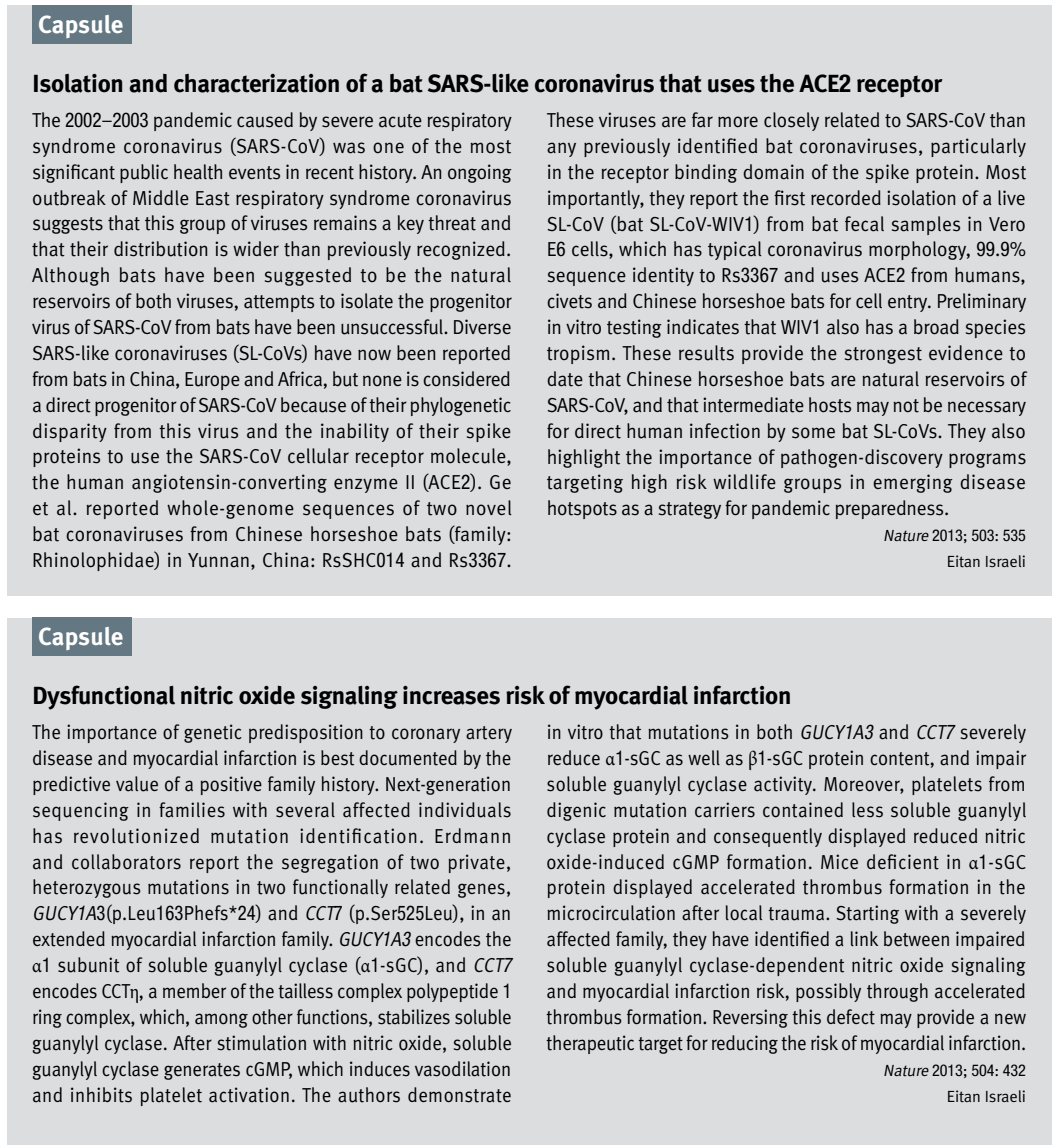
<style>
.page{position:relative;width:1056px;height:1145px;background:#fff}
.page>*{position:absolute;margin:0;border:0;box-sizing:border-box;transform-origin:0 0}
.t1{font:700 24.75px "Meta";letter-spacing:-.01em;color:#000}
.t2{font:700 24.75px "Meta";color:#fff}
.t3{font:20.25px/25.9px "Meta Normal";letter-spacing:.01em;color:#000;text-align:justify;scale:.95 1}
.t4{font:20.25px/25.9px "Meta Normal";letter-spacing:.01em;color:#000;scale:.92 1}
.t5{font:20.25px "Meta Normal";letter-spacing:.03em;color:#000;scale:.92 1}
.t6{font:20.25px "Meta Normal";letter-spacing:.06em;color:#000;scale:.92 1}
.t7{font:italic 20.25px "Meta Normal";color:#000;scale:.92 1}
.t8{font:italic condensed 20.25px "Helvetica Neue";color:#000;scale:.92 1}
.t9{font:condensed 16.2px "Helvetica Neue";letter-spacing:-.005em;color:#000}
.t10{font:16.2px "Meta Normal";letter-spacing:-.005em;color:#000}
.s1{font-family:"Helvetica Neue";font-stretch:condensed}
.s2{font-family:"Meta Normal";font-style:italic;font-stretch:normal}
.s3{font-family:"Meta Normal";font-stretch:normal}
.s4{font-style:italic}
.s5{font-family:"Helvetica Neue";font-style:italic;font-stretch:condensed}
.s6{font-family:"Minion Pro"}
.s7{font-style:normal}
</style>
<div class="page">
<div style="left:7px;top:5px;width:1045px;height:591px;background:#dcddde"></div>
<div style="left:32px;top:5px;width:99px;height:39px;background:#647883"></div>
<div style="left:7px;top:617px;width:1045px;height:527px;background:#dcddde"></div>
<div style="left:32px;top:617px;width:99px;height:39px;background:#647883"></div>
<p class="t2" style="left:38px;top:10px;width:87px">Capsule</p>
<p class="t1" style="left:484px;top:69px;width:331px">-like coronavirus that uses the ACE</p>
<p class="t1" style="left:33px;top:69px;width:410px">Isolation and characterization of a bat SARS</p>
<p class="t1" style="left:839px;top:69px;width:105px"><span class="s1">2</span> receptor</p>
<p class="t3" style="left:32px;top:107px;width:507px">The <span class="s1">2002</span>–<span class="s1">2003</span> pandemic caused by severe acute respiratory syndrome coronavirus (SARS-CoV) was one of the most significant public health events in recent history. An ongoing outbreak of Middle East respiratory syndrome coronavirus suggests that this group of viruses remains a key threat and that their distribution is wider than previously recognized.<br>Although bats have been suggested to be the natural reservoirs of both viruses, attempts to isolate the progenitor virus of SARS-CoV from bats have been unsuccessful. Diverse SARS-like coronaviruses (SL-CoVs) have now been reported from bats in China, Europe and Africa, but none is considered a direct progenitor of SARS-CoV because of their phylogenetic disparity from this virus and the inability of their spike proteins to use the SARS-CoV cellular receptor molecule, the human angiotensin-converting enzyme II (ACE .)<span class="s1">2</span> G e et al. reported whole-genome sequences of two novel bat coronaviruses from Chinese horseshoe bats (family:<br>Rhinolophidae) in Yunnan, China: RsSHC<span class="s1">014</span> and Rs<span class="s1">3367</span>.</p>
<p class="t3" style="left:547px;top:107px;width:507px">These viruses are far more closely related to SARS-CoV than any previously identified bat coronaviruses, particularly in the receptor binding domain of the spike protein. Most importantly, they report the first recorded isolation of a live SL-CoV (bat SL-CoV-WIV<span class="s1">1</span>) from bat fecal samples in Vero <span class="s1">6</span>E cells, which has typical coronavirus morphology, <span class="s1">99</span>.<span class="s1">9</span>% sequence identity to Rs<span class="s1">3367</span> and uses ACE<span class="s1">2</span> from humans, civets and Chinese horseshoe bats for cell entry. Preliminary in vitro testing indicates that WIV<span class="s1">1</span> also has a broad species tropism. These results provide the strongest evidence to date that Chinese horseshoe bats are natural reservoirs of SARS-CoV, and that intermediate hosts may not be necessary for direct human infection by some bat SL-CoVs. They also highlight the importance of pathogen-discovery programs targeting high risk wildlife groups in emerging disease hotspots as a strategy for pandemic preparedness.</p>
<p class="t9" style="left:883px;top:526px;width:144px"><span class="s2">Nature</span>2013<span class="s3">;</span> 503<span class="s3">:</span> 535</p>
<p class="t10" style="left:947px;top:552px;width:81px">Eitan Israeli</p>
<p class="t2" style="left:38px;top:622px;width:87px">Capsule</p>
<p class="t1" style="left:33px;top:681px;width:760px">Dysfunctional nitric oxide signaling increases risk of myocardial infarction</p>
<p class="t4" style="left:32px;top:719px;width:523px;text-align:right">The importance of genetic predisposition to coronary artery disease and myocardial infarction is best documented by the predictive value of a positive family history. Next-generation sequencing in families with several affected individuals Erdmann</p>
<p class="t4" style="left:32px;top:822px;width:35px">has</p>
<p class="t5" style="left:32px;top:850px;width:522px">and collaborators report the segregation of two private,</p>
<p class="t4" style="left:32px;top:874px;width:522px">heterozygous mutations in two functionally related genes,</p>
<p class="t4" style="left:334px;top:900px;width:195px"><span class="s1">7</span> .p( Ser<span class="s1">525</span>Leu i n,) a n</p>
<p class="t6" style="left:73px;top:824px;width:140px">revolutionized</p>
<p class="t6" style="left:299px;top:824px;width:137px">identification.</p>
<p class="t6" style="left:210px;top:824px;width:88px">mutation</p>
<p class="t4" style="left:76px;top:900px;width:285px">.p(<span class="s1">3</span><span class="s4">A</span><span class="s5">1</span> Leu<span class="s1">163</span>Phefs*<span class="s1">24</span>) and <span class="s4">CCT</span></p>
<p class="t7" style="left:32px;top:901px;width:54px">GUCY</p>
<p class="t4" style="left:382px;top:926px;width:143px"><span class="s5">3</span><span class="s4">A</span><span class="s5">1</span> encodes the</p>
<p class="t4" style="left:32px;top:926px;width:386px">extended myocardial infarction family. <span class="s4">GUCY</span></p>
<p class="t4" style="left:32px;top:952px;width:523px"><span class="s1">1</span><span class="s6">α</span> subunit of soluble guanylyl cyclase (<span class="s6">α</span><span class="s1">1</span>-sGC ,) and <span class="s4">CCT </span>encodes CCT<span class="s6">η</span> a, member of the tailless complex polypeptide <span class="s1">1 </span>ring complex, which, among other functions, stabilizes soluble guanylyl cyclase. After stimulation with nitric oxide, soluble guanylyl cyclase generates cGMP, which induces vasodilation and inhibits platelet activation. The authors demonstrate</p>
<p class="t8" style="left:503px;top:953px;width:16px">7</p>
<p class="t7" style="left:844px;top:720px;width:116px"><span class="s1">3</span>A<span class="s1">1</span> <span class="s7">a n d</span> CCT</p>
<p class="t4" style="left:547px;top:719px;width:523px">in vitro that mutations in both <span class="s4">GUCY<br></span>reduce <span class="s6">α</span><span class="s1">1</span>-sGC as well as <span class="s6">β</span><span class="s1">1</span>-sGC protein content, and impair soluble guanylyl cyclase activity. Moreover, platelets from digenic mutation carriers contained less soluble guanylyl cyclase protein and consequently displayed reduced nitric oxide-induced cGMP formation. Mice deficient in <span class="s6">α</span><span class="s1">1</span>-sGC protein displayed accelerated thrombus formation in the microcirculation after local trauma. Starting with a severely affected family, they have identified a link between impaired soluble guanylyl cyclase-dependent nitric oxide signaling and myocardial infarction risk, possibly through accelerated thrombus formation. Reversing this defect may provide a new therapeutic target for reducing the risk of myocardial infarction.</p>
<p class="t9" style="left:883px;top:1060px;width:144px"><span class="s2">Nature</span>2013<span class="s3">;</span> 504<span class="s3">:</span> 432</p>
<p class="t10" style="left:947px;top:1086px;width:81px">Eitan Israeli</p>
<p class="t4" style="left:945px;top:719px;width:90px"><span class="s5">7</span>severely</p>
</div>
